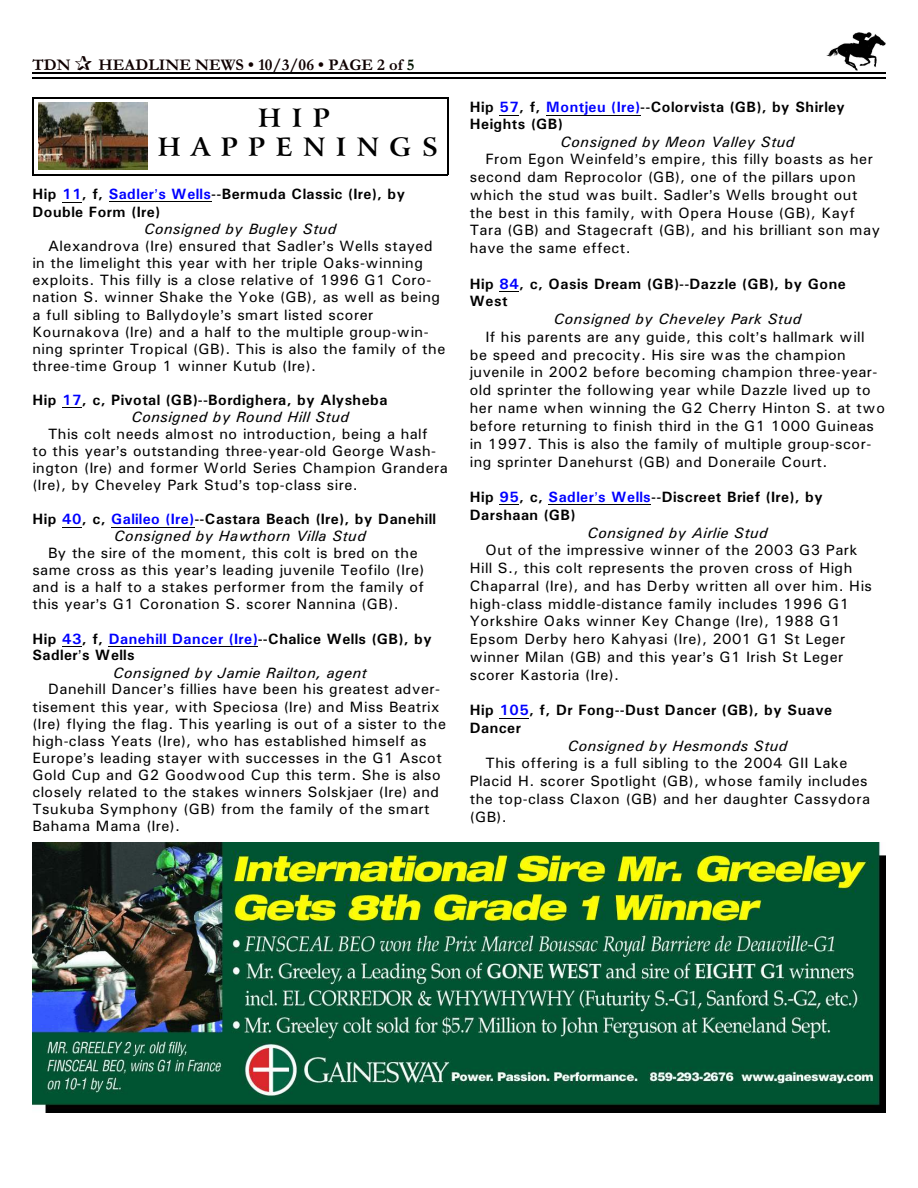
<style>
.page{position:relative;width:918px;height:1188px;background:#fff}
.page>*{position:absolute;margin:0;border:0;box-sizing:border-box;transform-origin:0 0}
.t1{font:700 25.5px/29.4px "Arrus BT";color:#000;text-align:center}
.t2{font:700 16.5px "Garamond";letter-spacing:.005em;color:#0f0000}
.t3{font:15px/17.9px "Univers";letter-spacing:.03em;color:#000}
.t4{font:700 15px/17.2px "Univers";letter-spacing:.03em;color:#000}
.t5{font:italic 15px "Univers";letter-spacing:.035em;color:#000}
.s1{color:#001400}
.s2{color:#00f}
.s3{font-weight:400;font-style:italic}
</style>
<div class="page">
<img style="left:826px;top:32px;width:60px;height:38px">
<hr style="left:32px;top:72px;width:853px;height:1px;background:#000">
<hr style="left:32px;top:77px;width:853px;height:2px;background:#000">
<img style="left:38px;top:103px;width:109px;height:67px">
<hr style="left:33px;top:97px;width:1px;height:78px;background:#000">
<hr style="left:447px;top:97px;width:1px;height:78px;background:#000">
<hr style="left:33px;top:97px;width:415px;height:1px;background:#000">
<hr style="left:33px;top:174px;width:415px;height:1px;background:#000">
<svg style="left:62px;top:202px;width:20px;height:1px"></svg>
<hr style="left:109px;top:202px;width:102px;height:1px;background:#000">
<svg style="left:62px;top:407px;width:20px;height:1px"></svg>
<svg style="left:62px;top:527px;width:20px;height:1px"></svg>
<hr style="left:111px;top:527px;width:83px;height:1px;background:#000">
<hr style="left:109px;top:646px;width:149px;height:1px;background:#000">
<svg style="left:500px;top:115px;width:19px;height:1px"></svg>
<hr style="left:546px;top:115px;width:94px;height:1px;background:#000">
<svg style="left:500px;top:291px;width:19px;height:1px"></svg>
<hr style="left:549px;top:504px;width:102px;height:1px;background:#000">
<svg style="left:500px;top:718px;width:29px;height:1px"></svg>
<img style="left:32px;top:842px;width:854px;height:270px">
<hr style="left:728px;top:1087px;width:148px;height:1px;background:#035433">
<svg style="left:62px;top:646px;width:20px;height:1px"></svg>
<p class="t2" style="left:32px;top:59px;width:40px">TDN</p>
<p class="t2" style="left:98px;top:59px;width:318px">HEADLINE NEWS • 10/3/06 • PAGE 2 of <span class="s1">5</span></p>
<h1 class="t1" style="left:158px;top:106px;width:282px">H I P<br>H A P P E N I N G S</h1>
<p class="t4" style="left:32px;top:187px;width:374px">Hip <span class="s2">11</span>, f, <span class="s2">Sadler s Wells</span>--Bermuda Classic (Ire), by<br>Double Form (Ire)</p>
<p class="t5" style="left:144px;top:224px;width:194px">Consigned by Bugley Stud</p>
<p class="t3" style="left:32px;top:239px;width:414px;line-height:17.1px;text-indent:16px">Alexandrova (Ire) ensured that Sadler s Wells stayed in the limelight this year with her triple Oaks-winning exploits. This filly is a close relative of 1996 G1 Coro&shy;nation S. winner Shake the Yoke (GB), as well as being a full sibling to Ballydoyle s smart listed scorer Kournakova (Ire) and a half to the multiple group-win&shy;ning sprinter Tropical (GB). This is also the family of the three-time Group 1 winner Kutub (Ire).</p>
<p class="t4" style="left:131px;top:392px;width:258px;text-indent:-99px">Hip <span class="s2">17</span>, c, Pivotal (GB)--Bordighera, by Alysheba<br><span class="s3">Consigned by Round Hill Stud</span></p>
<p class="t3" style="left:32px;top:426px;width:417px;line-height:17.1px;text-indent:16px">This colt needs almost no introduction, being a half<br>to this year s outstanding three-year-old George Wash&shy;ington (Ire) and former World Series Champion Grandera (Ire), by Cheveley Park Stud s top-class sire.</p>
<p class="t4" style="left:114px;top:512px;width:323px;text-indent:-82px">Hip <span class="s2">40</span>, c, <span class="s2">Galileo (Ire)</span>--Castara Beach (Ire), by Danehill<br><span class="s3">Consigned by Hawthorn Villa Stud</span></p>
<p class="t3" style="left:32px;top:546px;width:394px;line-height:17.1px;text-indent:16px">By the sire of the moment, this colt is bred on the same cross as this year s leading juvenile Teofilo (Ire) and is a half to a stakes performer from the family of this year s G1 Coronation S. scorer Nannina (GB).</p>
<p class="t4" style="left:32px;top:631px;width:401px">Hip <span class="s2">43</span>, f, <span class="s2">Danehill Dancer (Ire)</span>--Chalice Wells (GB), by<br>Sadler s Wells</p>
<p class="t5" style="left:113px;top:667px;width:255px">Consigned by Jamie Railton, agent</p>
<p class="t3" style="left:32px;top:682px;width:415px;line-height:17.1px;text-indent:16px">Danehill Dancer s fillies have been his greatest adver&shy;tisement this year, with Speciosa (Ire) and Miss Beatrix (Ire) flying the flag. This yearling is out of a sister to the high-class Yeats (Ire), who has established himself as Europe s leading stayer with successes in the G1 Ascot Gold Cup and G2 Goodwood Cup this term. She is also closely related to the stakes winners Solskjaer (Ire) and Tsukuba Symphony (GB) from the family of the smart Bahama Mama (Ire).</p>
<p class="t4" style="left:470px;top:100px;width:376px">Hip <span class="s2">57</span>, f, <span class="s2">Montjeu (Ire)</span>--Colorvista (GB), by Shirley<br>Heights (GB)</p>
<p class="t5" style="left:561px;top:137px;width:235px">Consigned by Meon Valley Stud</p>
<p class="t3" style="left:470px;top:151px;width:412px;text-indent:16px">From Egon Weinfeld s empire, this filly boasts as her second dam Reprocolor (GB), one of the pillars upon which the stud was built. Sadler s Wells brought out the best in this family, with Opera House (GB), Kayf Tara (GB) and Stagecraft (GB), and his brilliant son may have the same effect.</p>
<p class="t4" style="left:470px;top:276px;width:378px;line-height:17.7px">Hip <span class="s2">84</span>, c, Oasis Dream (GB)--Dazzle (GB), by Gone<br>West</p>
<p class="t5" style="left:554px;top:314px;width:249px">Consigned by Cheveley Park Stud</p>
<p class="t3" style="left:470px;top:329px;width:417px;text-indent:16px">If his parents are any guide, this colt s hallmark will be speed and precocity. His sire was the champion juvenile in 2002 before becoming champion three-year&shy;old sprinter the following year while Dazzle lived up to her name when winning the G2 Cherry Hinton S. at two before returning to finish third in the G1 1000 Guineas in 1997. This is also the family of multiple group-scor&shy;ing sprinter Danehurst (GB) and Doneraile Court.</p>
<p class="t4" style="left:470px;top:489px;width:354px;line-height:17.7px">Hip <span class="s2">95</span>, c, <span class="s2">Sadler s Wells</span>--Discreet Brief (Ire), by<br>Darshaan (GB)</p>
<p class="t5" style="left:587px;top:527px;width:182px">Consigned by Airlie Stud</p>
<p class="t3" style="left:470px;top:542px;width:404px;text-indent:16px">Out of the impressive winner of the 2003 G3 Park Hill S., this colt represents the proven cross of High Chaparral (Ire), and has Derby written all over him. His high-class middle-distance family includes 1996 G1<br>Yorkshire Oaks winner Key Change (Ire), 1988 G1<br>Epsom Derby hero Kahyasi (Ire), 2001 G1 St Leger winner Milan (GB) and this year s G1 Irish St Leger scorer Kastoria (Ire).</p>
<p class="t4" style="left:470px;top:703px;width:364px;line-height:17.7px">Hip <span class="s2">105</span>, f, Dr Fong--Dust Dancer (GB), by Suave<br>Dancer</p>
<p class="t5" style="left:568px;top:741px;width:221px">Consigned by Hesmonds Stud</p>
<p class="t3" style="left:470px;top:756px;width:402px;text-indent:16px">This offering is a full sibling to the 2004 GII Lake Placid H. scorer Spotlight (GB), whose family includes the top-class Claxon (GB) and her daughter Cassydora (GB).</p>
</div>
